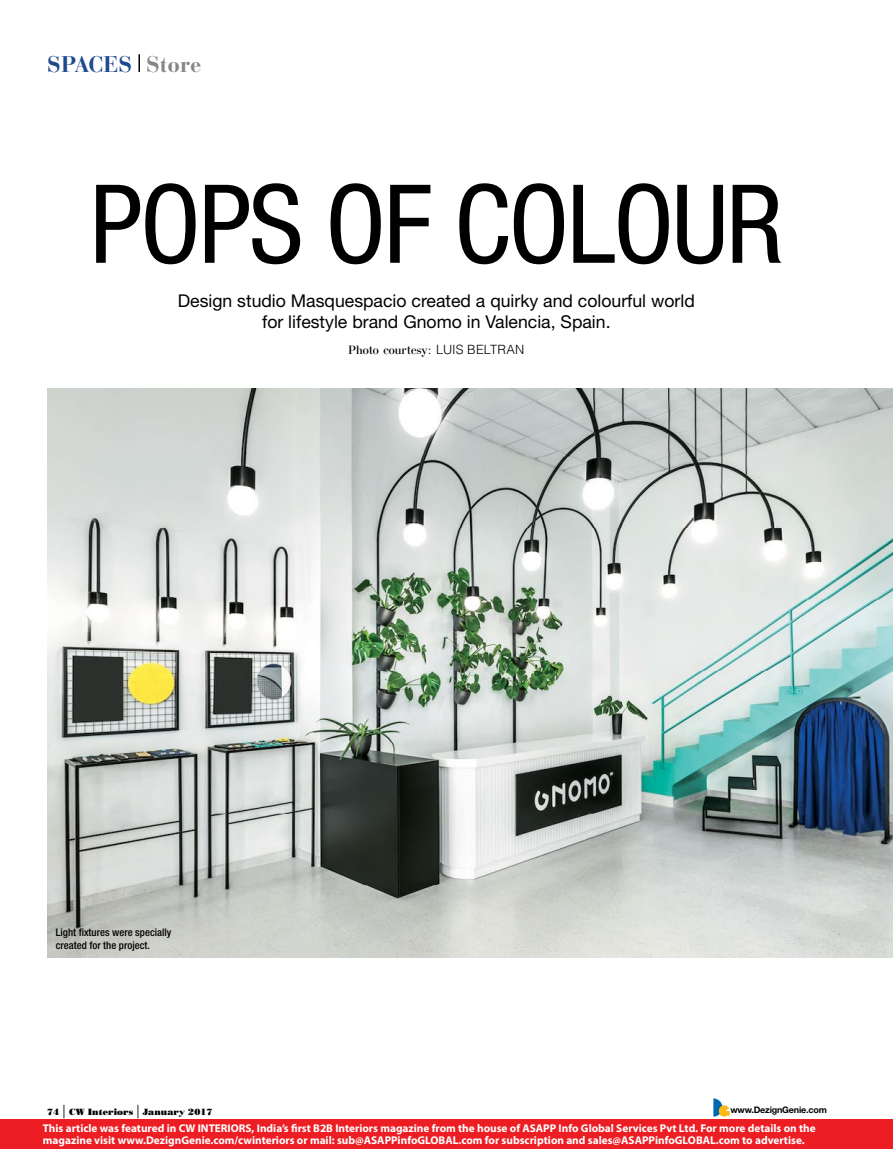
<style>
.page{position:relative;width:893px;height:1157px;background:#fff}
.page>*{position:absolute;margin:0;border:0;box-sizing:border-box;transform-origin:0 0}
.t1{font:condensed 109.2px "Helvetica Neue LT Std";letter-spacing:-.02em;color:#000}
.t2{font:700 22.5px "Bauer Bodoni Std";color:#1d498e}
.t3{font:17.7px/20.5px "Helvetica Neue";color:#000;text-align:center}
.t4{font:12.75px "Bodoni";letter-spacing:-.005em;color:#000}
.t5{font:700 11.25px/11.2px "Myriad Pro";color:#fff}
.t6{font:500 condensed 10.5px/12.6px "Helvetica Neue LT Std";color:#000}
.t7{font:9px "Bodoni Poster";color:#000}
.t8{font:700 9px "Helvetica Neue LT Std";letter-spacing:-.02em;color:#000}
.s1{color:#848688}
.s2{font-family:"Helvetica LT Std";font-weight:300}
.s3{font-family:"Adobe Garamond Pro";font-size:13.5px}
</style>
<div class="page">
<svg style="left:713px;top:1098px;width:17px;height:18px"></svg>
<svg style="left:138px;top:54px;width:2px;height:18px"></svg>
<img style="left:47px;top:388px;width:846px;height:569px">
<div style="left:0;top:1119px;width:893px;height:30px;background:#ed1d24"></div>
<h2 class="t2" style="left:47px;top:51px;width:155px">SPACES <span class="s1">STORE</span></h2>
<h1 class="t1" style="left:90px;top:161px;width:695px">POPS OF COLOUR</h1>
<h3 class="t3" style="left:178px;top:290px;width:519px">Design studio Masquespacio created a quirky and colourful world for lifestyle brand Gnomo in Valencia, Spain.</h3>
<p class="t4" style="left:348px;top:343px;width:178px">Photo courtesy: <span class="s2">LUIS BELTRAN</span></p>
<p class="t6" style="left:56px;top:926px;width:117px">Light fixtures were specially created for the project.</p>
<p class="t7" style="left:47px;top:1106px;width:167px">74 <span class="s3">|</span> CW Interiors <span class="s3">|</span> January 2017</p>
<p class="t8" style="left:730px;top:1104px;width:98px">www.DezignGenie.com</p>
<p class="t5" style="left:43px;top:1122px;width:774px">This article was featured in CW INTERIORS, India’s first B2B Interiors magazine from the house of ASAPP Info Global Services Pvt Ltd. For more details on the magazine visit www.DezignGenie.com/cwinteriors or mail: sub@ASAPPinfoGLOBAL.com for subscription and sales@ASAPPinfoGLOBAL.com to advertise.</p>
</div>
